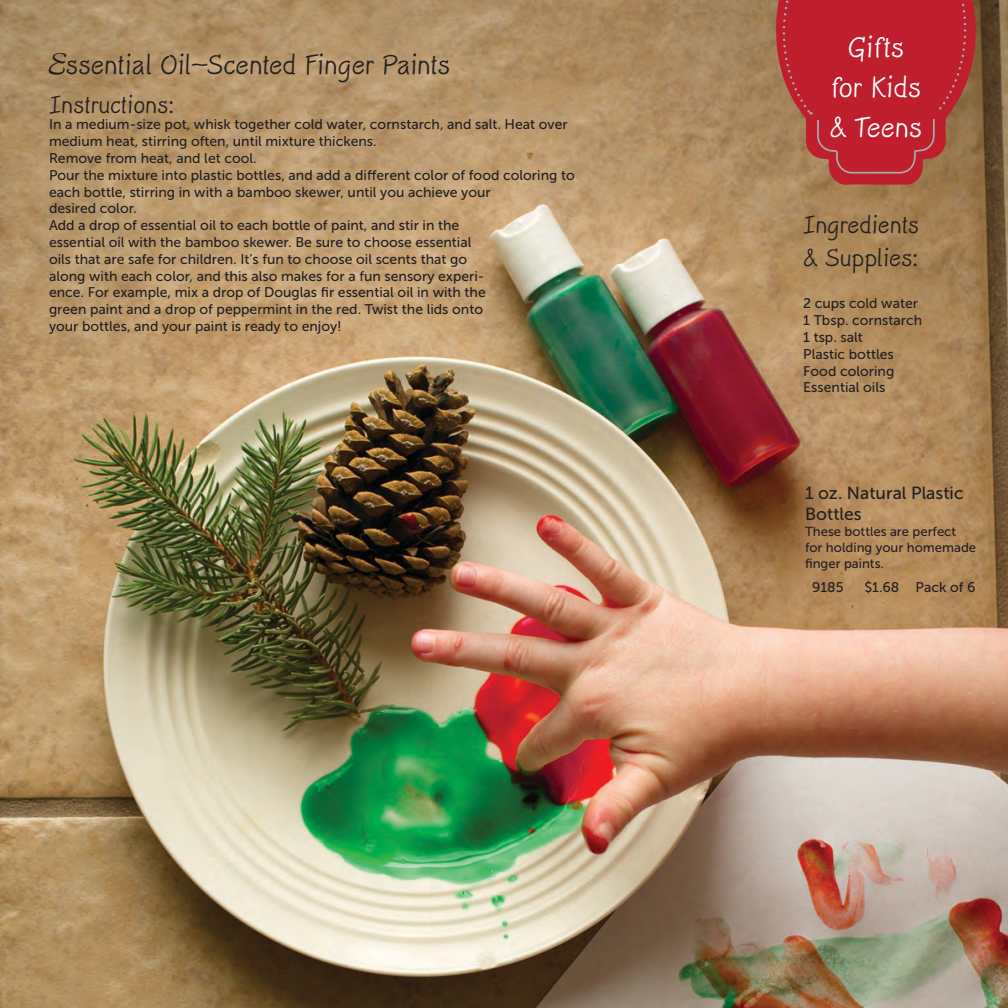
<style>
.page{position:relative;width:1008px;height:1008px;background:#fff}
.page>*{position:absolute;margin:0;border:0;box-sizing:border-box;transform-origin:0 0}
.t1{font:33.07px/39.6px "Delve Hand";color:#fff;text-align:center}
.t2{font:31.5px "Delve Hand";color:#231f20}
.t3{font:28px/33.6px "Delve Hand";color:#231f20}
.t4{font:17.5px/21px "Museo Sans 500";color:#231f20}
.t5{font:14px/16.8px "Museo Sans 500";color:#231f20}
.t6{font:13.12px/15.8px "Museo Sans 500";color:#231f20}
.s1{font-family:"Amienne";font-size:42px}
</style>
<div class="page">
<img style="left:0;top:0;width:1008px;height:1008px">
<svg style="left:772px;top:0;width:206px;height:200px;background:#b53939"></svg>
<h2 class="t2" style="left:47px;top:50px;width:404px"><span class="s1">E</span>ssential Oil–Scented Finger Paints</h2>
<h3 class="t3" style="left:49px;top:89px;width:126px">Instructions:</h3>
<p class="t5" style="left:49px;top:116px;width:527px">In a medium-size pot, whisk together cold water, cornstarch, and salt. Heat over medium heat, stirring often, until mixture thickens.<br>Remove from heat, and let cool.<br>Pour the mixture into plastic bottles, and add a different color of food coloring to each bottle, stirring in with a bamboo skewer, until you achieve your<br>desired color.<br>Add a drop of essential oil to each bottle of paint, and stir in the<br>essential oil with the bamboo skewer. Be sure to choose essential<br>oils that are safe for children. It’s fun to choose oil scents that go<br>along with each color, and this also makes for a fun sensory experi-<br>ence. For example, mix a drop of Douglas fir essential oil in with the<br>green paint and a drop of peppermint in the red. Twist the lids onto<br>your bottles, and your paint is ready to enjoy!</p>
<h1 class="t1" style="left:830px;top:29px;width:94px">Gifts for Kids &amp; Teens</h1>
<h3 class="t3" style="left:803px;top:209px;width:117px">Ingredients &amp; Supplies:</h3>
<p class="t5" style="left:803px;top:295px;width:121px">2 cups cold water<br>1 Tbsp. cornstarch<br>1 tsp. salt<br>Plastic bottles<br>Food coloring<br>Essential oils</p>
<p class="t4" style="left:805px;top:483px;width:160px">1 oz. Natural Plastic<br>Bottles</p>
<p class="t6" style="left:805px;top:524px;width:173px">These bottles are perfect for holding your homemade finger paints.</p>
<p class="t5" style="left:812px;top:579px;width:33px">9185</p>
<p class="t5" style="left:864px;top:579px;width:113px">$1.68 Pack of 6</p>
</div>
